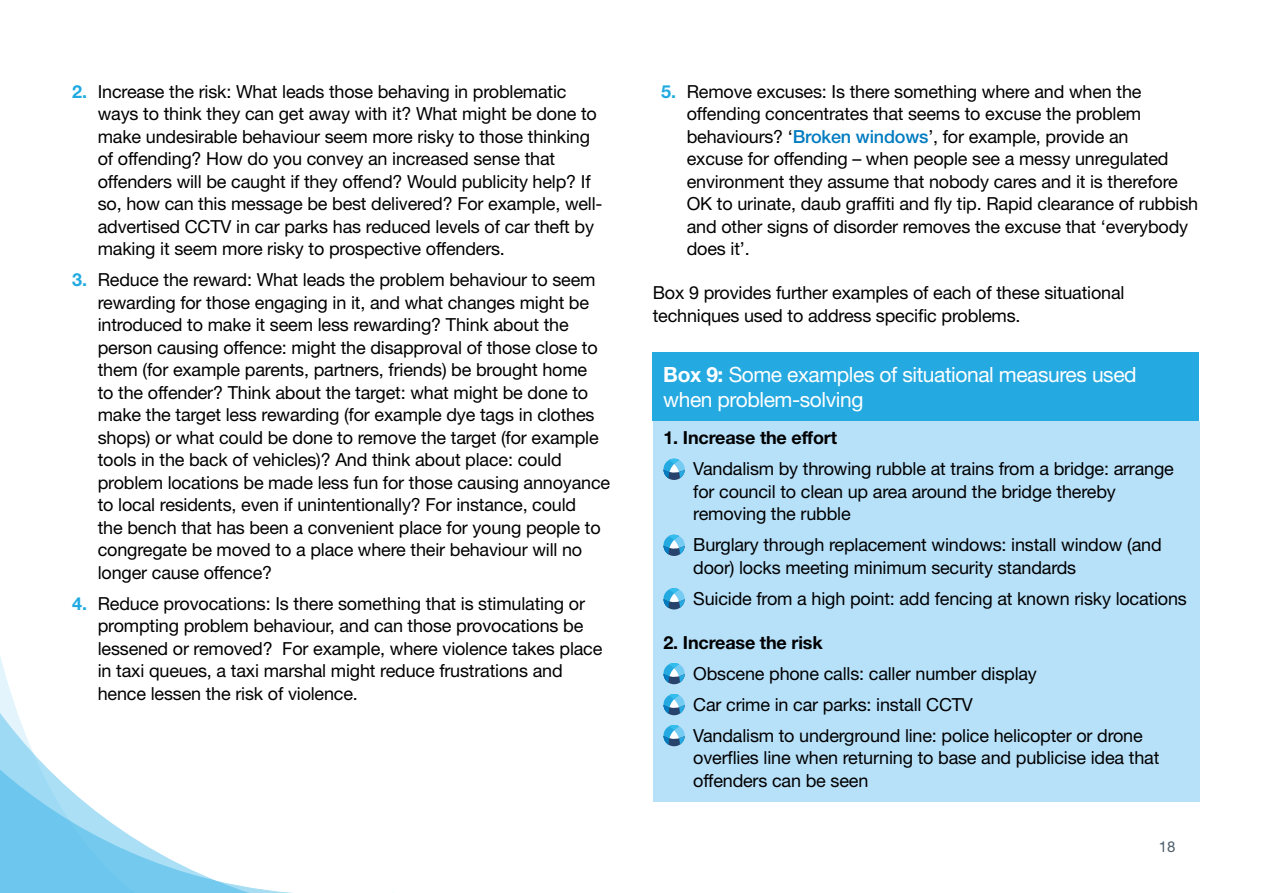
<style>
.page{position:relative;width:1263px;height:893px;background:#fff}
.page>*{position:absolute;margin:0;border:0;box-sizing:border-box;transform-origin:0 0}
.t1{font:21px/25.2px "Helvetica Neue LT Std";letter-spacing:-.02em;color:#fff}
.t2{font:18px/22.5px "Helvetica Neue LT Std";letter-spacing:-.01em;color:#000}
.t3{font:700 18px "Helvetica Neue LT Std";letter-spacing:-.01em;color:#000}
.t4{font:15px "Helvetica Neue LT Std";color:#4f606d}
.s1{font-weight:700;color:#21aae2}
.s2{font-weight:500;color:#027cc0}
.s3{font-weight:700}
</style>
<div class="page">
<svg style="left:0;top:690px;width:394px;height:203px"></svg>
<div style="left:653px;top:353px;width:546px;height:68px;background:#25a9e1"></div>
<div style="left:653px;top:421px;width:546px;height:380px;background:#b7e0f9"></div>
<svg style="left:663px;top:458px;width:22px;height:22px"></svg>
<svg style="left:663px;top:534px;width:22px;height:22px"></svg>
<svg style="left:663px;top:588px;width:22px;height:22px"></svg>
<svg style="left:663px;top:663px;width:22px;height:22px"></svg>
<svg style="left:663px;top:694px;width:22px;height:22px"></svg>
<svg style="left:663px;top:725px;width:22px;height:22px"></svg>
<p class="t2" style="left:98px;top:80px;width:506px;text-indent:-26px"><span class="s1">2.</span> Increase the risk: What leads those behaving in problematic ways to think they can get away with it? What might be done to make undesirable behaviour seem more risky to those thinking of offending? How do you convey an increased sense that offenders will be caught if they offend? Would publicity help? If so, how can this message be best delivered? For example, well&shy;advertised CCTV in car parks has reduced levels of car theft by making it seem more risky to prospective offenders.</p>
<p class="t2" style="left:98px;top:268px;width:514px;text-indent:-26px"><span class="s1">3.</span> Reduce the reward: What leads the problem behaviour to seem rewarding for those engaging in it, and what changes might be introduced to make it seem less rewarding? Think about the person causing offence: might the disapproval of those close to them (for example parents, partners, friends) be brought home<br>to the offender? Think about the target: what might be done to make the target less rewarding (for example dye tags in clothes shops) or what could be done to remove the target (for example tools in the back of vehicles)? And think about place: could problem locations be made less fun for those causing annoyance to local residents, even if unintentionally? For instance, could<br>the bench that has been a convenient place for young people to congregate be moved to a place where their behaviour will no longer cause offence?</p>
<p class="t2" style="left:98px;top:592px;width:506px;text-indent:-26px"><span class="s1">4.</span> Reduce provocations: Is there something that is stimulating or prompting problem behaviour, and can those provocations be lessened or removed? For example, where violence takes place in taxi queues, a taxi marshal might reduce frustrations and hence lessen the risk of violence.</p>
<p class="t2" style="left:687px;top:80px;width:513px;text-indent:-26px"><span class="s1">5.</span> Remove excuses: Is there something where and when the offending concentrates that seems to excuse the problem behaviours? ‘<span class="s2">Broken windows</span>’, for example, provide an<br>excuse for offending – when people see a messy unregulated environment they assume that nobody cares and it is therefore OK to urinate, daub graffiti and fly tip. Rapid clearance of rubbish and other signs of disorder removes the excuse that ‘everybody does it’.</p>
<p class="t2" style="left:653px;top:281px;width:473px">Box 9 provides further examples of each of these situational techniques used to address specific problems.</p>
<p class="t1" style="left:663px;top:361px;width:475px"><span class="s3">Box 9:</span> Some examples of situational measures used when problem-solving</p>
<p class="t3" style="left:663px;top:427px;width:175px">1. Increase the effort</p>
<p class="t2" style="left:693px;top:458px;width:482px">Vandalism by throwing rubble at trains from a bridge: arrange for council to clean up area around the bridge thereby removing the rubble</p>
<p class="t2" style="left:693px;top:534px;width:470px">Burglary through replacement windows: install window (and door) locks meeting minimum security standards</p>
<p class="t2" style="left:693px;top:587px;width:495px">Suicide from a high point: add fencing at known risky locations</p>
<p class="t3" style="left:663px;top:631px;width:161px">2. Increase the risk</p>
<p class="t2" style="left:693px;top:658px;width:451px;line-height:31px">Obscene phone calls: caller number display<br>Car crime in car parks: install CCTV<br>Vandalism to underground line: police helicopter or drone</p>
<p class="t2" style="left:693px;top:746px;width:468px">overflies line when returning to base and publicise idea that offenders can be seen</p>
<p class="t4" style="left:1159px;top:838px;width:18px">18</p>
</div>
